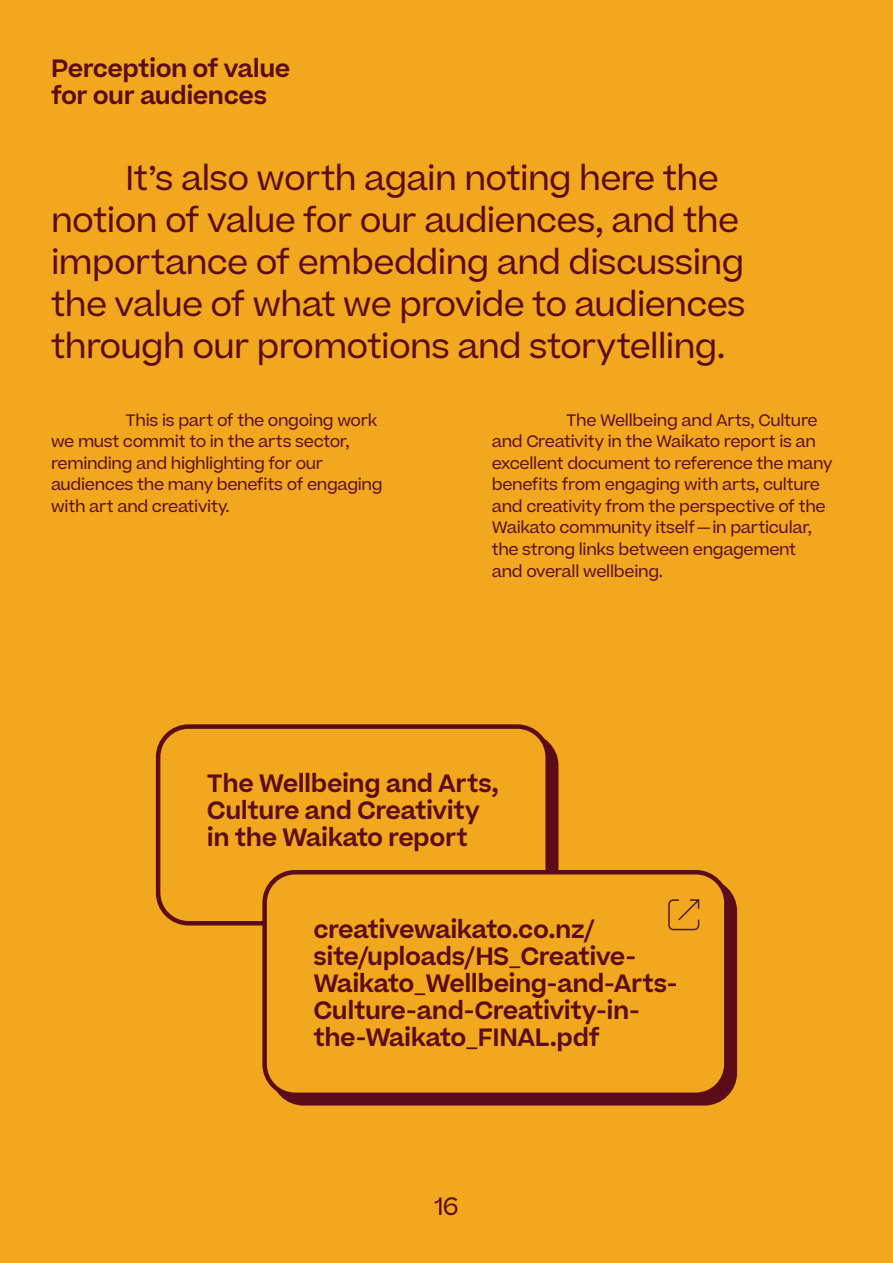
<style>
.page{position:relative;width:893px;height:1263px;background:#f1a71e}
.page>*{position:absolute;margin:0;border:0;box-sizing:border-box;transform-origin:0 0}
.t1{font:33px/42px "Beatrice";letter-spacing:-.02em;color:#5c0c19}
.t2{font:600 24px/27px "Beatrice";letter-spacing:-.02em;color:#5c0c19}
.t3{font:24px "Beatrice";color:#5c0c19}
.t4{font:15.9px/21.6px "Beatrice";letter-spacing:-.02em;color:#5c0c19}
</style>
<div class="page">
<div style="left:273px;top:881px;width:462px;height:222px;background:#5c0c19;border-radius:31px"></div>
<div style="left:271px;top:878px;width:466px;height:227px;border:4px solid #5c0c19;border-radius:31px"></div>
<div style="left:156px;top:724px;width:394px;height:201px;border:4px solid #5c0c19;border-radius:31px"></div>
<div style="left:265px;top:872px;width:461px;height:223px;background:#f1a71e;border-radius:31px"></div>
<div style="left:262px;top:870px;width:467px;height:227px;border:4px solid #5c0c19;border-radius:31px"></div>
<svg style="left:668px;top:899px;width:32px;height:32px"></svg>
<h2 class="t2" style="left:51px;top:54px;width:241px">Perception of value for our audiences</h2>
<h1 class="t1" style="left:51px;top:156px;width:696px;text-indent:74px">It’s also worth again noting here the notion of value for our audiences, and the importance of embedding and discussing the value of what we provide to audiences through our promotions and storytelling.</h1>
<p class="t4" style="left:51px;top:409px;width:333px;text-indent:74px">This is part of the ongoing work we must commit to in the arts sector, reminding and highlighting for our audiences the many benefits of engaging with art and creativity.</p>
<p class="t4" style="left:492px;top:409px;width:342px;text-indent:74px">The Wellbeing and Arts, Culture and Creativity in the Waikato report is an excellent document to reference the many benefits from engaging with arts, culture and creativity from the perspective of the Waikato community itself—in particular, the strong links between engagement<br>and overall wellbeing.</p>
<h2 class="t2" style="left:207px;top:770px;width:294px">The Wellbeing and Arts,<br>Culture and Creativity in the Waikato report</h2>
<h2 class="t2" style="left:313px;top:916px;width:366px">creativewaikato.co.nz/ site/uploads/HS_Creative-<br>Waikato_Wellbeing-and-Arts-<br>Culture-and-Creativity-in&shy;the-Waikato_FINAL.pdf</h2>
<h2 class="t3" style="left:434px;top:1191px;width:26px">16</h2>
</div>
